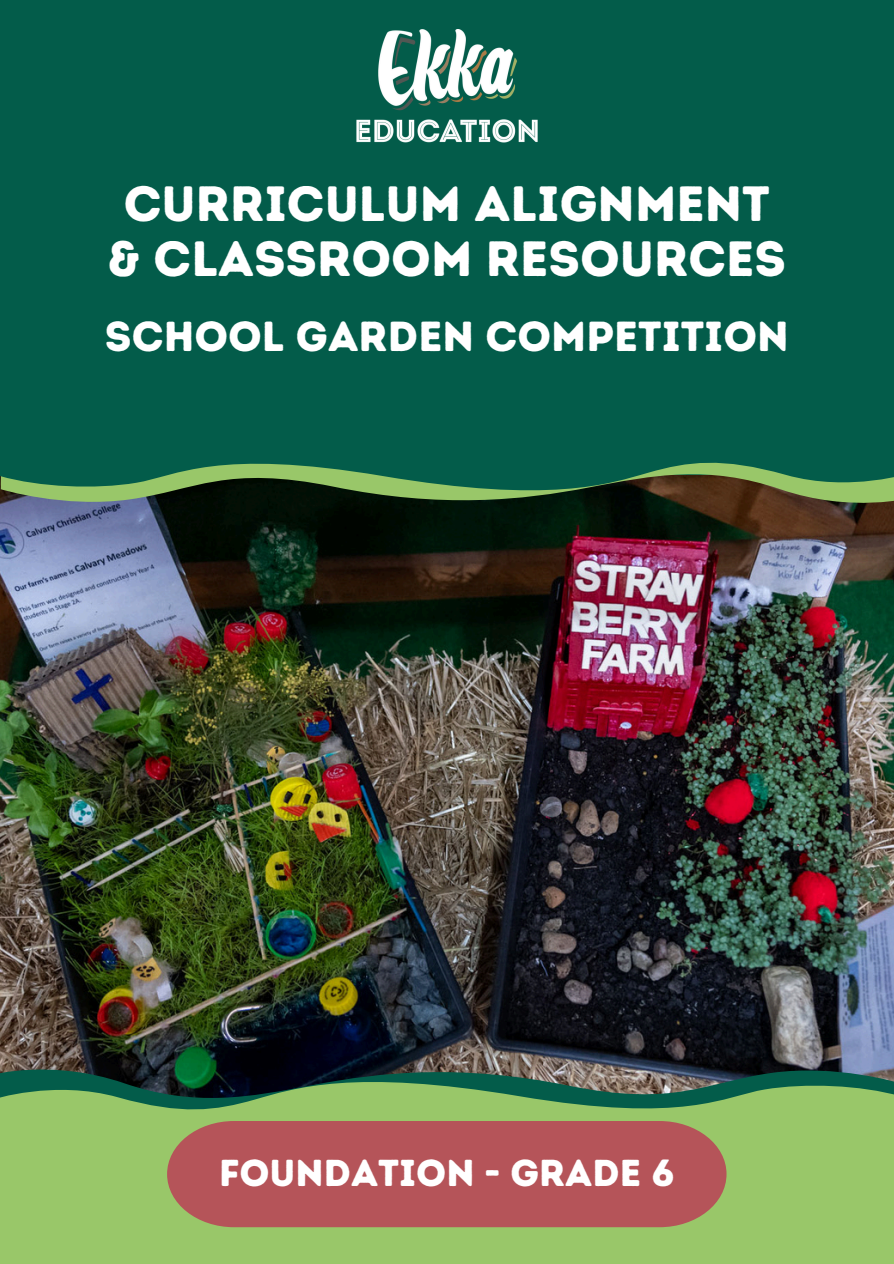
<style>
.page{position:relative;width:894px;height:1264px;background:#fff}
.page>*{position:absolute;margin:0;border:0;box-sizing:border-box;transform-origin:0 0}
.t1{font:49.5px/55.2px "Intro Rust Base";color:#fff;text-align:center}
.t2{font:42px "Intro Rust Base";color:#fff}
.t3{font:37.5px "Intro Rust Base";color:#fff}
</style>
<div class="page">
<img style="left:0;top:496px;width:893px;height:562px">
<div style="left:0;top:0;width:893px;height:475px;background:#035c4a"></div>
<svg style="left:1px;top:496px;width:892px;height:17px;background:#2a3226"></svg>
<svg style="left:0;top:462px;width:893px;height:34px"></svg>
<img style="left:356px;top:30px;width:182px;height:113px">
<img style="left:0;top:1058px;width:893px;height:17px">
<svg style="left:0;top:1075px;width:893px;height:34px;background:#4d8154"></svg>
<div style="left:0;top:1109px;width:893px;height:154px;background:#99c769"></div>
<div style="left:167px;top:1121px;width:559px;height:106px;background:#b55459"></div>
<h1 class="t1" style="left:107px;top:176px;width:680px">CURRICULUM ALIGNMENT &amp; CLASSROOM RESOURCES</h1>
<h2 class="t2" style="left:105px;top:311px;width:685px">SCHOOL GARDEN COMPETITION</h2>
<p class="t3" style="left:219px;top:1150px;width:457px">FOUNDATION - GRADE 6</p>
</div>
